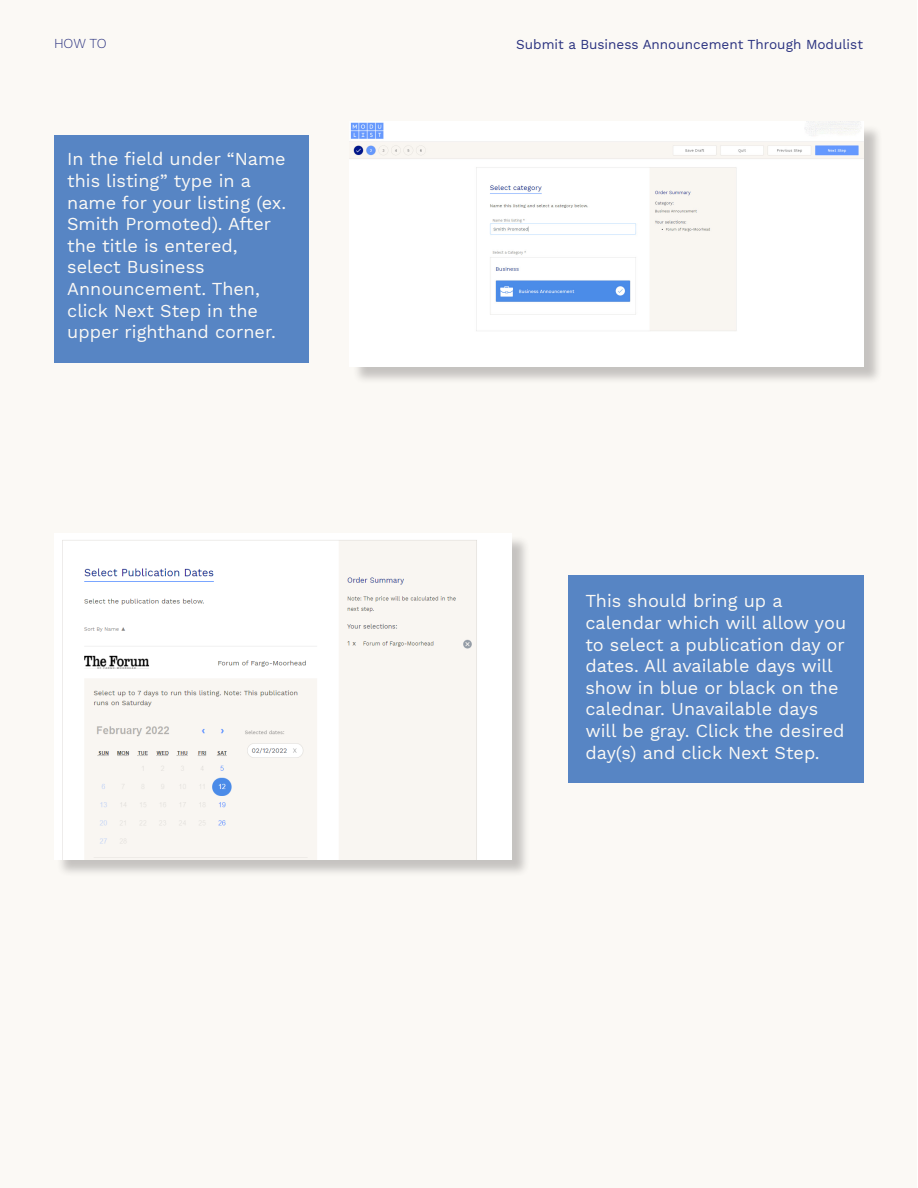
<style>
.page{position:relative;width:918px;height:1188px;background:#fff}
.page>*{position:absolute;margin:0;border:0;box-sizing:border-box;transform-origin:0 0}
.t1{font:18px/21.6px "Work Sans";color:#fbf9f5}
.t2{font:13.5px "Work Sans";color:#29317f}
.t3{font:300 13.5px "Work Sans";color:#29317f}
</style>
<div class="page">
<div style="left:1px;top:0;width:916px;height:1188px;background:#fbf9f5"></div>
<div style="left:54px;top:135px;width:255px;height:228px;background:#5785c4"></div>
<div style="left:568px;top:576px;width:296px;height:207px;background:#5785c4"></div>
<div style="left:352px;top:124px;width:530px;height:261px;background:#231f20;opacity:.25"></div>
<img style="left:350px;top:122px;width:514px;height:244px">
<div style="left:56px;top:535px;width:474px;height:343px;background:#231f20;opacity:.25"></div>
<img style="left:56px;top:535px;width:455px;height:324px">
<p class="t3" style="left:54px;top:35px;width:54px">HOW TO</p>
<p class="t2" style="left:516px;top:36px;width:348px">Submit a Business Announcement Through Modulist</p>
<p class="t1" style="left:67px;top:149px;width:221px">In the field under “Name this listing” type in a name for your listing (ex.<br>Smith Promoted). After the title is entered,</p>
<p class="t1" style="left:67px;top:257px;width:139px">select Business</p>
<p class="t1" style="left:67px;top:279px;width:210px">Announcement. Then, click Next Step in the upper righthand corner.</p>
<p class="t1" style="left:585px;top:591px;width:199px">This should bring up a</p>
<p class="t1" style="left:585px;top:613px;width:263px">calendar which will allow you to select a publication day or dates. All available days will show in blue or black on the calednar. Unavailable days will be gray. Click the desired day(s) and click Next Step.</p>
</div>
